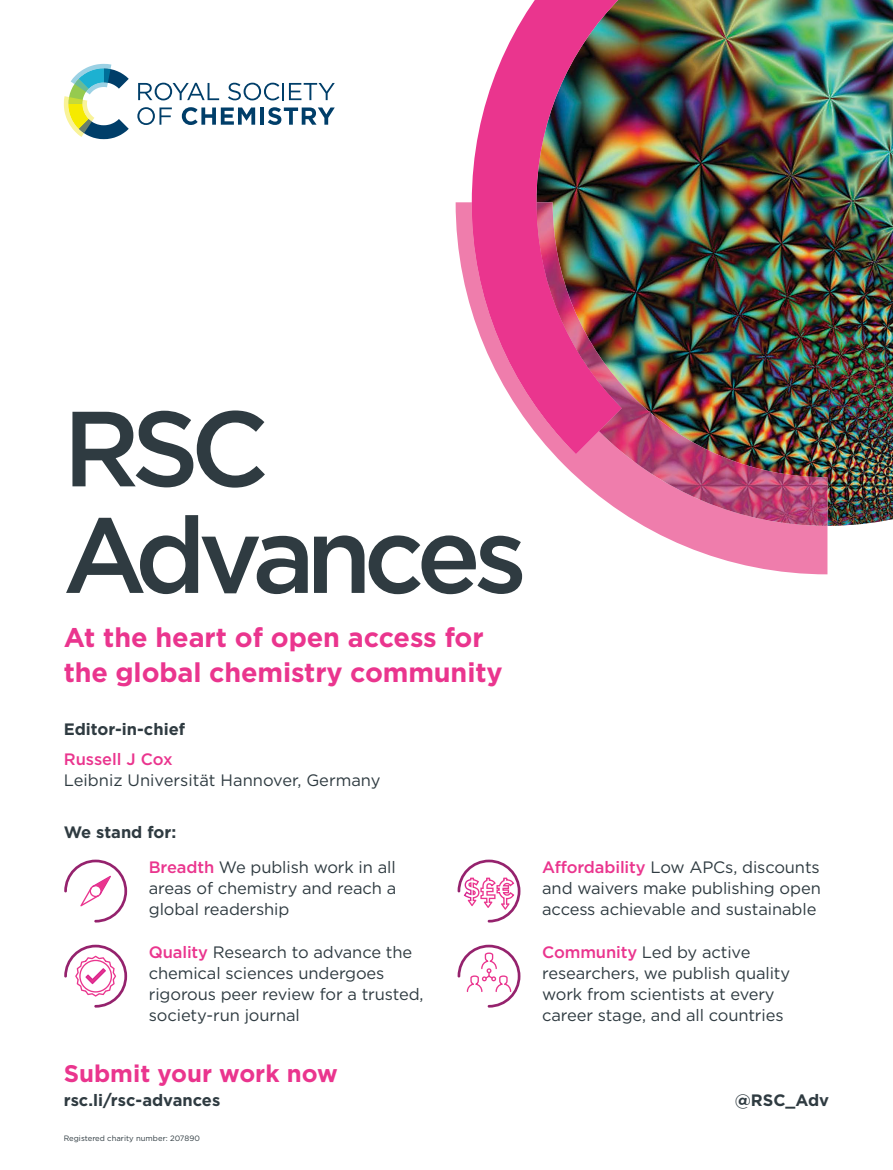
<style>
.page{position:relative;width:893px;height:1170px;background:#fff}
.page>*{position:absolute;margin:0;border:0;box-sizing:border-box;transform-origin:0 0}
.t1{font:500 106.5px/106.5px "Gotham HTF";letter-spacing:-.08em;color:#2f3b41}
.t2{font:700 27px/34.5px "Gotham HTF";letter-spacing:-.005em;color:#ea358e}
.t3{font:700 24px "Gotham HTF";color:#ea358e}
.t4{font:16.5px/21px "Gotham HTF";letter-spacing:-.005em;color:#2f3b41}
.t5{font:700 16.5px "Gotham HTF";color:#2f3b41}
.t6{font:500 16.5px "Gotham HTF";color:#ea358e}
.t7{font:7.65px "Gotham HTF";color:#2f3b41}
.s1{font-weight:700}
.s2{font-weight:500;color:#ea358e}
</style>
<div class="page">
<img style="left:622px;top:0;width:271px;height:526px">
<img style="left:472px;top:0;width:150px;height:202px">
<svg style="left:456px;top:202px;width:371px;height:372px"></svg>
<img style="left:536px;top:202px;width:291px;height:324px">
<img style="left:472px;top:202px;width:150px;height:252px">
<svg style="left:138px;top:83px;width:81px;height:17px"></svg>
<svg style="left:228px;top:83px;width:107px;height:17px"></svg>
<svg style="left:137px;top:107px;width:35px;height:18px"></svg>
<svg style="left:182px;top:107px;width:73px;height:18px"></svg>
<hr style="left:260px;top:107px;width:4px;height:18px;background:#003e69">
<svg style="left:268px;top:107px;width:67px;height:18px"></svg>
<svg style="left:64px;top:64px;width:65px;height:75px"></svg>
<svg style="left:64px;top:859px;width:63px;height:63px"></svg>
<svg style="left:458px;top:859px;width:62px;height:63px"></svg>
<svg style="left:64px;top:944px;width:63px;height:63px"></svg>
<svg style="left:458px;top:944px;width:62px;height:63px"></svg>
<h1 class="t1" style="left:63px;top:396px;width:466px">RSC<br>Advances</h1>
<h2 class="t2" style="left:64px;top:621px;width:440px">At the heart of open access for the global chemistry community</h2>
<p class="t5" style="left:64px;top:723px;width:123px">Editor-in-chief</p>
<p class="t6" style="left:64px;top:749px;width:110px">Russell J Cox</p>
<p class="t4" style="left:64px;top:771px;width:318px">Leibniz Universität Hannover, Germany</p>
<p class="t4" style="left:149px;top:816px;width:248px;line-height:35px;text-indent:-85px"><span class="s1">We stand for:<br></span><span class="s2">Breadth</span> We publish work in all</p>
<p class="t4" style="left:149px;top:879px;width:249px">areas of chemistry and reach a global readership</p>
<p class="t4" style="left:149px;top:943px;width:276px"><span class="s2">Quality</span> Research to advance the chemical sciences undergoes rigorous peer review for a trusted, society-run journal</p>
<h3 class="t3" style="left:64px;top:1064px;width:275px">Submit your work now</h3>
<p class="t5" style="left:64px;top:1094px;width:158px">rsc.li/rsc-advances</p>
<p class="t7" style="left:64px;top:1135px;width:138px">Registered charity number: 207890</p>
<p class="t4" style="left:542px;top:858px;width:280px;text-align:justify"><span class="s2">Affordability</span> Low APCs, discounts and waivers make publishing open access achievable and sustainable</p>
<p class="t4" style="left:542px;top:943px;width:250px"><span class="s2">Community</span> Led by active researchers, we publish quality work from scientists at every career stage, and all countries</p>
<p class="t5" style="left:735px;top:1094px;width:96px">@RSC_Adv</p>
</div>
